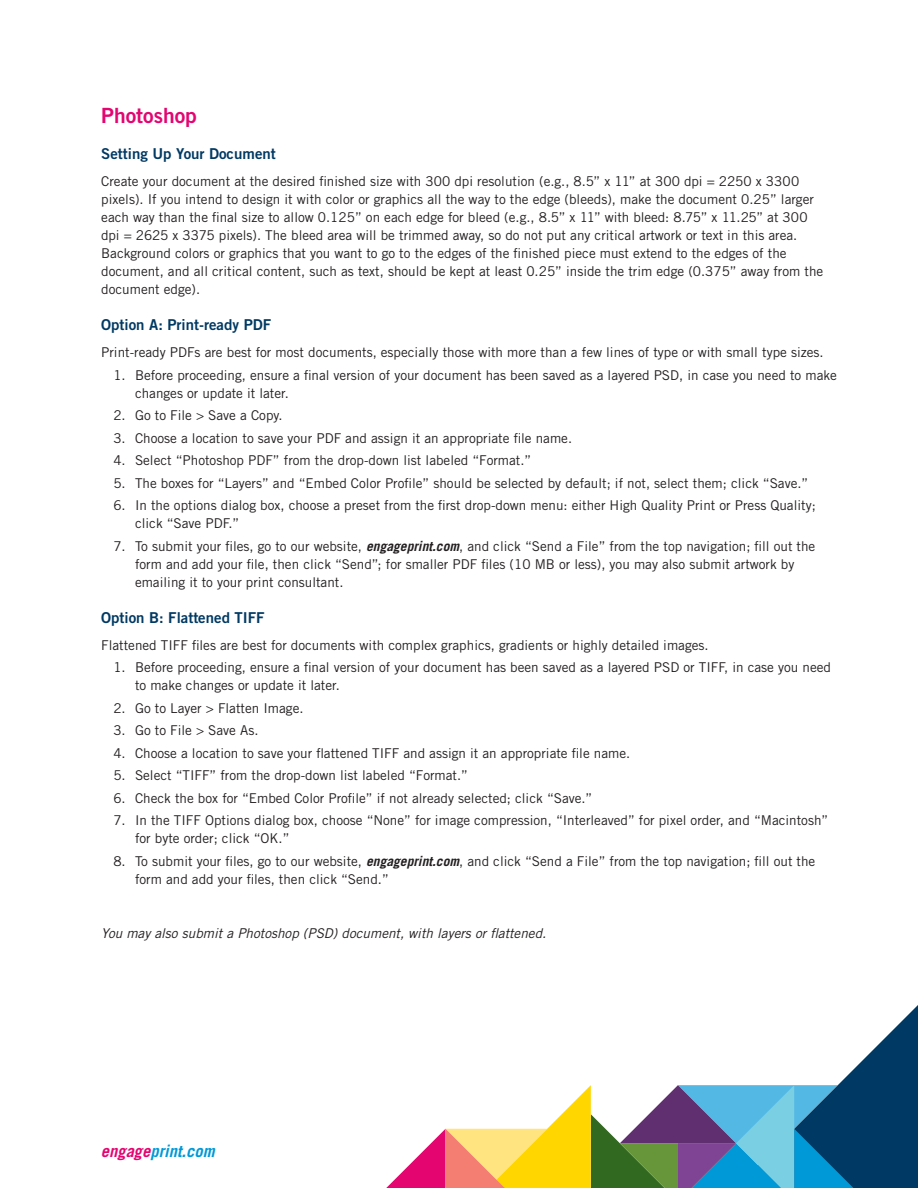
<style>
.page{position:relative;width:918px;height:1188px;background:#fff}
.page>*{position:absolute;margin:0;border:0;box-sizing:border-box;transform-origin:0 0}
.t1{font:21px "Trade Gothic LT Std Bd 2";color:#e40571}
.t2{font:italic 700 16.5px "Trade Gothic LT Std";color:#0099d8}
.t3{font:15px "Trade Gothic LT Std Bd 2";color:#003963}
.t4{font:13.5px/18px "Trade Gothic LT Std";color:#231f20}
.t5{font:italic 13.5px "Trade Gothic LT Std";color:#231f20}
.s1{font-weight:700;font-style:italic}
.s2{color:#e40571}
</style>
<div class="page">
<svg style="left:386px;top:1005px;width:532px;height:183px"></svg>
<h1 class="t1" style="left:101px;top:103px;width:97px">Photoshop</h1>
<p class="t3" style="left:101px;top:145px;width:176px">Setting Up Your Document</p>
<p class="t4" style="left:101px;top:172px;width:724px">Create your document at the desired finished size with 300 dpi resolution (e.g., 8.5” x 11” at 300 dpi = 2250 x 3300 pixels). If you intend to design it with color or graphics all the way to the edge (bleeds), make the document 0.25” larger each way than the final size to allow 0.125” on each edge for bleed (e.g., 8.5” x 11” with bleed: 8.75” x 11.25” at 300 dpi = 2625 x 3375 pixels). The bleed area will be trimmed away, so do not put any critical artwork or text in this area.<br>Background colors or graphics that you want to go to the edges of the finished piece must extend to the edges of the document, and all critical content, such as text, should be kept at least 0.25” inside the trim edge (0.375” away from the document edge).</p>
<p class="t3" style="left:101px;top:316px;width:171px">Option A: Print-ready PDF</p>
<p class="t4" style="left:101px;top:343px;width:724px">Print-ready PDFs are best for most documents, especially those with more than a few lines of type or with small type sizes.</p>
<p class="t4" style="left:135px;top:366px;width:703px;text-indent:-22px">1. Before proceeding, ensure a final version of your document has been saved as a layered PSD, in case you need to make changes or update it later.</p>
<p class="t4" style="left:113px;top:406px;width:171px">2. Go to File &gt; Save a Copy.</p>
<p class="t4" style="left:113px;top:429px;width:460px">3. Choose a location to save your PDF and assign it an appropriate file name.</p>
<p class="t4" style="left:113px;top:451px;width:419px">4. Select “Photoshop PDF” from the drop-down list labeled “Format.”</p>
<p class="t4" style="left:113px;top:474px;width:696px">5. The boxes for “Layers” and “Embed Color Profile” should be selected by default; if not, select them; click “Save.”</p>
<p class="t4" style="left:135px;top:496px;width:682px;text-indent:-22px">6. In the options dialog box, choose a preset from the first drop-down menu: either High Quality Print or Press Quality; click “Save PDF.”</p>
<p class="t4" style="left:135px;top:537px;width:682px;text-indent:-22px">7. To submit your files, go to our website, <span class="s1">engageprint.com</span>, and click “Send a File” from the top navigation; fill out the form and add your file, then click “Send”; for smaller PDF files (10 MB or less), you may also submit artwork by emailing it to your print consultant.</p>
<p class="t3" style="left:101px;top:608px;width:165px">Option B: Flattened TIFF</p>
<p class="t4" style="left:101px;top:636px;width:609px">Flattened TIFF files are best for documents with complex graphics, gradients or highly detailed images.</p>
<p class="t4" style="left:135px;top:658px;width:698px;text-indent:-22px">1. Before proceeding, ensure a final version of your document has been saved as a layered PSD or TIFF, in case you need to make changes or update it later.</p>
<p class="t4" style="left:113px;top:699px;width:192px">2. Go to Layer &gt; Flatten Image.</p>
<p class="t4" style="left:113px;top:721px;width:147px">3. Go to File &gt; Save As.</p>
<p class="t4" style="left:113px;top:744px;width:518px">4. Choose a location to save your flattened TIFF and assign it an appropriate file name.</p>
<p class="t4" style="left:113px;top:766px;width:356px">5. Select “TIFF” from the drop-down list labeled “Format.”</p>
<p class="t4" style="left:113px;top:789px;width:480px">6. Check the box for “Embed Color Profile” if not already selected; click “Save.”</p>
<p class="t4" style="left:135px;top:811px;width:695px;text-indent:-22px">7. In the TIFF Options dialog box, choose “None” for image compression, “Interleaved” for pixel order, and “Macintosh” for byte order; click “OK.”</p>
<p class="t4" style="left:135px;top:852px;width:682px;text-indent:-22px">8. To submit your files, go to our website, <span class="s1">engageprint.com</span>, and click “Send a File” from the top navigation; fill out the form and add your files, then click “Send.”</p>
<p class="t5" style="left:101px;top:925px;width:447px">You may also submit a Photoshop (PSD) document, with layers or flattened.</p>
<p class="t2" style="left:101px;top:1141px;width:115px"><span class="s2">engage</span>print.com</p>
</div>
